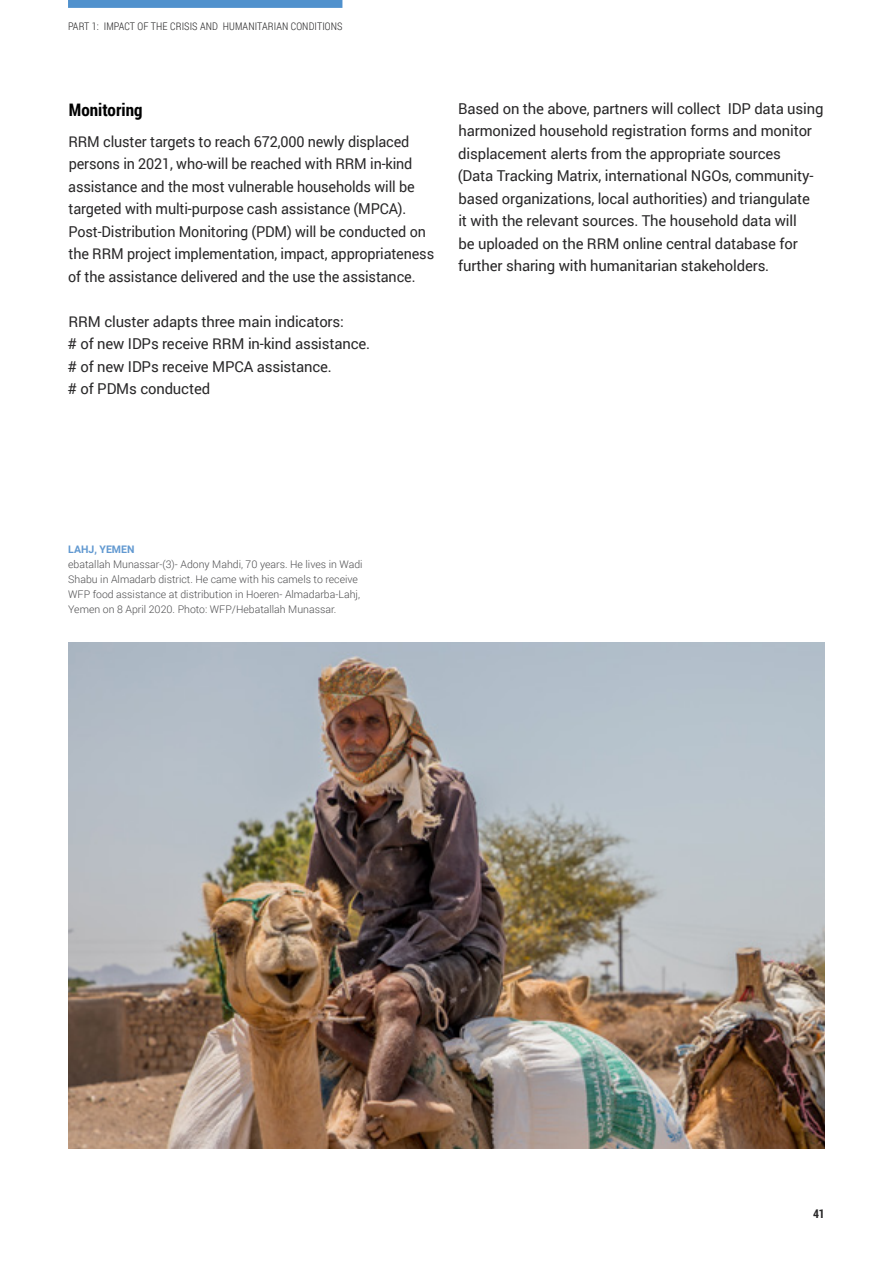
<style>
.page{position:relative;width:893px;height:1263px;background:#fff}
.page>*{position:absolute;margin:0;border:0;box-sizing:border-box;transform-origin:0 0}
.t1{font:700 17.25px "Roboto Condensed";color:#000}
.t2{font:15px/22.5px "Roboto";letter-spacing:-.01em;color:#292829}
.t3{font:15px/22.5px "Roboto";letter-spacing:-.01em;color:#292829;scale:.96 1}
.t4{font:700 12px "Roboto Condensed";color:#292829}
.t5{font:300 10.5px/15px "Roboto";color:#4c4c4e}
.t6{font:300 10.5px "Roboto Condensed";letter-spacing:.01em;color:#292829}
.t7{font:700 10.5px "Roboto";color:#6299d1}
</style>
<div class="page">
<div style="left:68px;top:0;width:274px;height:8px;background:#5091cd"></div>
<img style="left:68px;top:642px;width:757px;height:506px">
<p class="t6" style="left:68px;top:19px;width:276px">PART 1: IMPACT OF THE CRISIS AND HUMANITARIAN CONDITIONS</p>
<p class="t1" style="left:69px;top:98px;width:75px">Monitoring</p>
<p class="t3" style="left:68px;top:130px;width:383px">RRM cluster targets to reach 672,000 newly displaced persons in 2021, who-will be reached with RRM in-kind assistance and the most vulnerable households will be targeted with multi-purpose cash assistance (MPCA).<br>Post-Distribution Monitoring (PDM) will be conducted on the RRM project implementation, impact, appropriateness of the assistance delivered and the use the assistance.</p>
<p class="t2" style="left:68px;top:310px;width:304px">RRM cluster adapts three main indicators:<br># of new IDPs receive RRM in-kind assistance. # of new IDPs receive MPCA assistance.<br># of PDMs conducted</p>
<p class="t2" style="left:458px;top:96px;width:367px">Based on the above, partners will collect IDP data using harmonized household registration forms and monitor displacement alerts from the appropriate sources<br>(Data Tracking Matrix, international NGOs, community&shy;based organizations, local authorities) and triangulate<br>it with the relevant sources. The household data will<br>be uploaded on the RRM online central database for further sharing with humanitarian stakeholders.</p>
<p class="t7" style="left:68px;top:542px;width:68px">LAHJ, YEMEN</p>
<p class="t5" style="left:68px;top:557px;width:296px">ebatallah Munassar-(3)- Adony Mahdi, 70 years. He lives in Wadi Shabu in Almadarb district. He came with his camels to receive WFP food assistance at distribution in Hoeren- Almadarba-Lahj, Yemen on 8 April 2020. Photo: WFP/Hebatallah Munassar.</p>
<p class="t4" style="left:813px;top:1205px;width:13px">41</p>
</div>
